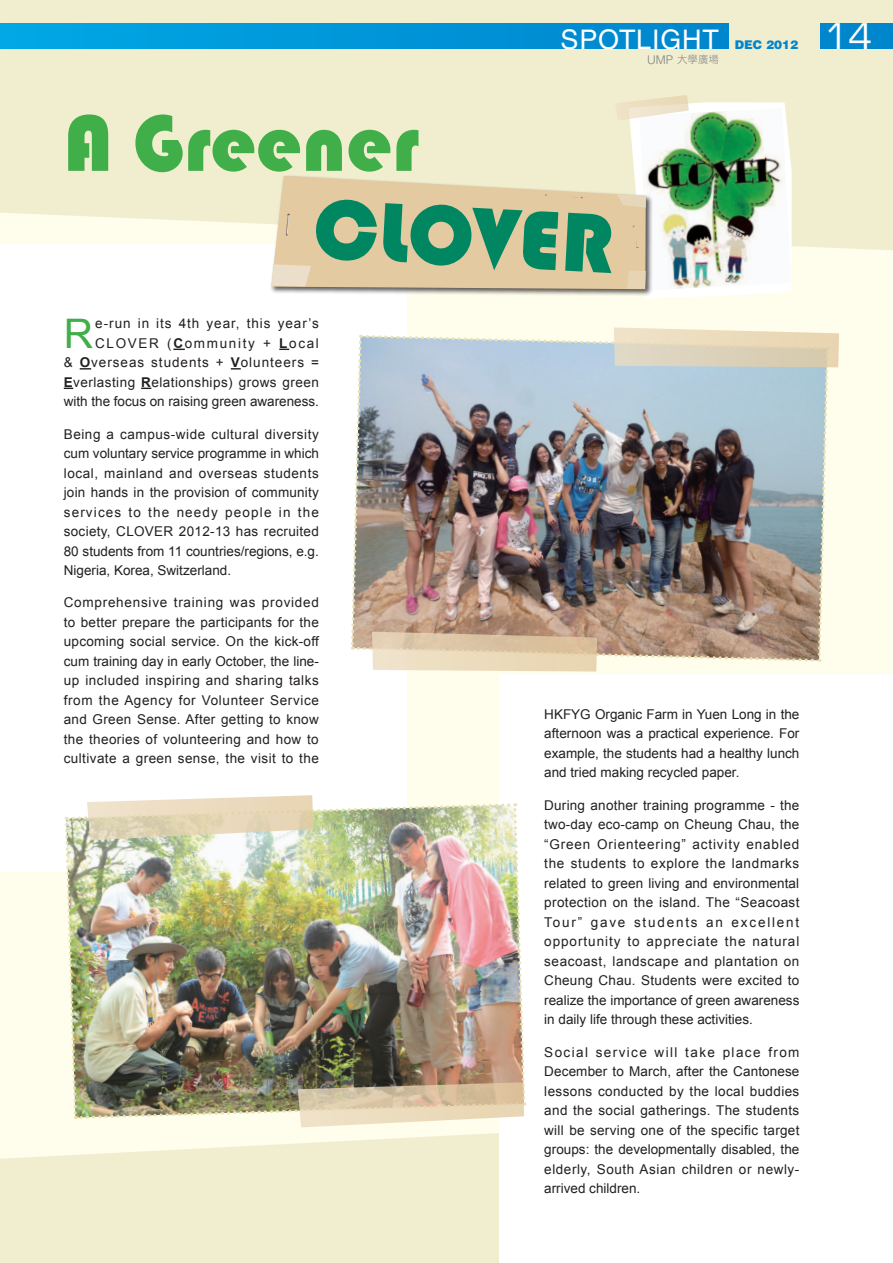
<style>
.page{position:relative;width:893px;height:1263px;background:#fffdec}
.page>*{position:absolute;margin:0;border:0;box-sizing:border-box;transform-origin:0 0}
.body_eng{font:87px "Bauhaus 93";color:#008761}
.body_eng-2{font:82.5px "Bauhaus 93";color:#40ae49}
.body_eng-3{font:40.8px "Arial";color:#40ae49}
.t1{font:34.5px "Eurostile";color:#fff}
.t2{font:27px "Helvetica LT Std";letter-spacing:.03em;color:#fff}
.body_eng-4{font:13.5px/19.5px "Arial";color:#231f20;text-align:justify}
.body_eng-5{font:13.5px/19.5px "Arial";letter-spacing:.035em;color:#231f20;text-align:right}
.t3{font:900 12px "Helvetica LT Std";color:#0086cc}
.t4{font:10.5px "DF Hei HK W3";color:#808285}
.s1{font-family:"Helvetica LT Std";font-weight:300;font-size:12px}
.s2{font-weight:700}
</style>
<div class="page">
<div style="left:0;top:0;width:893px;height:250px;background:#f1eed0"></div>
<div style="left:0;top:23px;width:728px;height:26px;background:linear-gradient(to right,#00a8e4,#0085cd)"></div>
<div style="left:821px;top:23px;width:72px;height:26px;background:#0086cc"></div>
<svg style="left:0;top:1127px;width:500px;height:136px;background:#f2f0d3"></svg>
<div style="left:500px;top:674px;width:393px;height:589px;background:#fff"></div>
<div style="left:0;top:244px;width:406px;height:628px;background:#fff"></div>
<svg style="left:173px;top:349px;width:12px;height:1px"></svg>
<img style="left:351px;top:327px;width:488px;height:344px">
<img style="left:64px;top:795px;width:463px;height:332px">
<svg style="left:271px;top:95px;width:521px;height:204px;background:#d8d5b7"></svg>
<h3 class="t2" style="left:561px;top:24px;width:160px">SPOTLIGHT</h3>
<h3 class="t1" style="left:825px;top:16px;width:49px">14</h3>
<p class="t4" style="left:647px;top:54px;width:73px"><span class="s1">UMP</span> 大學廣場</p>
<p class="t3" style="left:735px;top:37px;width:65px">DEC 2012</p>
<p class="body_eng-2" style="left:64px;top:97px;width:356px">A Greener</p>
<p class="body_eng" style="left:316px;top:179px;width:301px;rotate:3deg">CLOVER</p>
<p class="body_eng-3" style="left:64px;top:311px;width:31px">R</p>
<p class="body_eng-5" style="left:64px;top:314px;width:257px">e-run in its 4th year, this year’s CLOVER (<span class="s2">C</span>ommunity + <span class="s2">L</span>ocal<br>&amp; <span class="s2">O</span>verseas students + <span class="s2">V</span>olunteers = <span class="s2">E</span>verlasting <span class="s2">R</span>elationships) grows green with the focus on raising green awareness.</p>
<p class="body_eng-4" style="left:64px;top:424px;width:257px">Being a campus-wide cultural diversity cum voluntary service programme in which local, mainland and overseas students join hands in the provision of community services to the needy people in the society, CLOVER 2012-13 has recruited 80 students from 11 countries/regions, e.g.<br>Nigeria, Korea, Switzerland.</p>
<p class="body_eng-4" style="left:64px;top:593px;width:257px">Comprehensive training was provided to better prepare the participants for the upcoming social service. On the kick-off cum training day in early October, the line&shy;up included inspiring and sharing talks from the Agency for Volunteer Service and Green Sense. After getting to know the theories of volunteering and how to cultivate a green sense, the visit to the</p>
<p class="body_eng-4" style="left:544px;top:704px;width:257px">HKFYG Organic Farm in Yuen Long in the afternoon was a practical experience. For example, the students had a healthy lunch and tried making recycled paper.</p>
<p class="body_eng-4" style="left:544px;top:795px;width:257px">During another training programme - the two-day eco-camp on Cheung Chau, the “Green Orienteering” activity enabled the students to explore the landmarks related to green living and environmental protection on the island. The “Seacoast Tour” gave students an excellent opportunity to appreciate the natural seacoast, landscape and plantation on Cheung Chau. Students were excited to realize the importance of green awareness in daily life through these activities.</p>
<p class="body_eng-4" style="left:544px;top:1042px;width:257px">Social service will take place from December to March, after the Cantonese lessons conducted by the local buddies and the social gatherings. The students will be serving one of the specific target groups: the developmentally disabled, the elderly, South Asian children or newly&shy;arrived children.</p>
</div>
